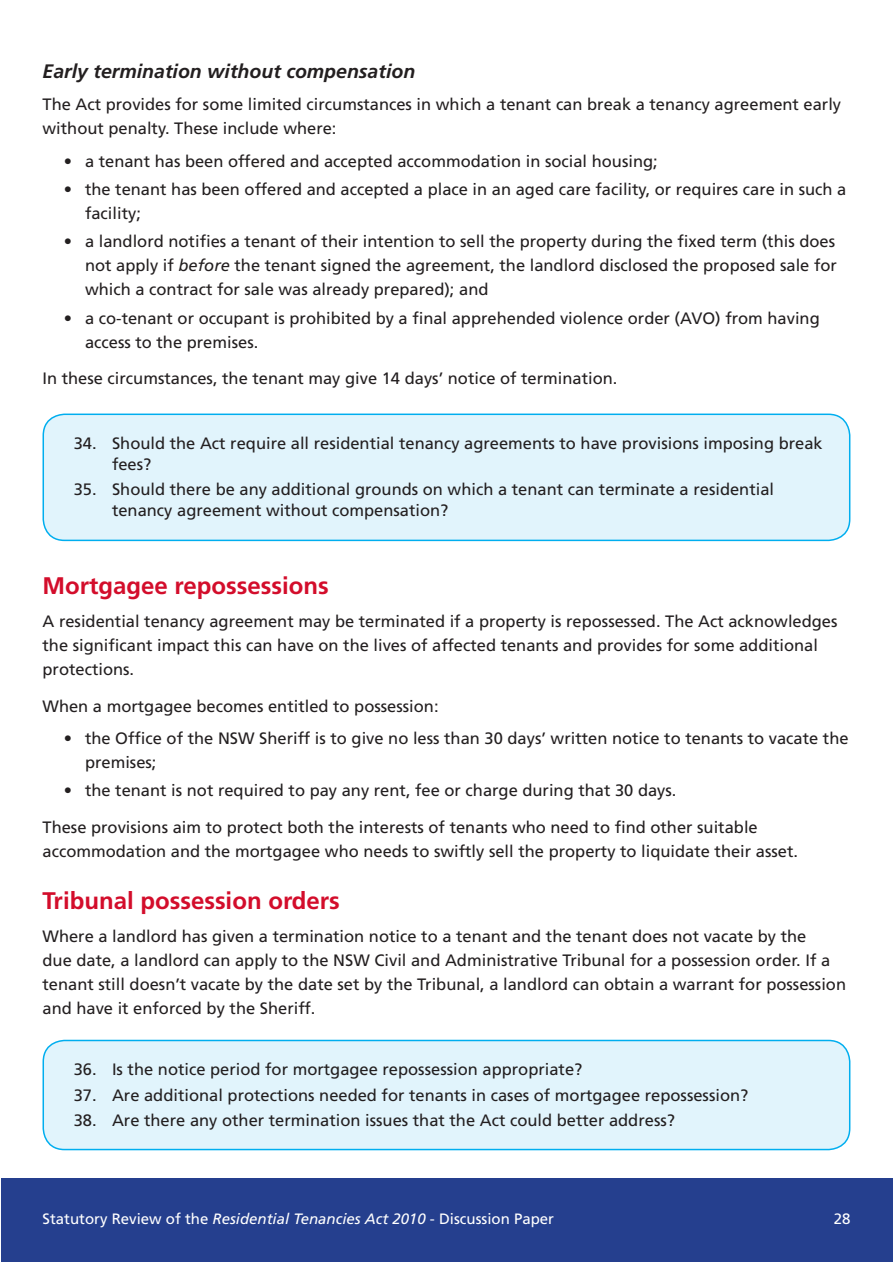
<style>
.page{position:relative;width:893px;height:1263px;background:#fff}
.page>*{position:absolute;margin:0;border:0;box-sizing:border-box;transform-origin:0 0}
.MS_Sub_Head_1{font:700 24px "Frutiger";color:#d30d2b}
.MS_Sub_Head_2{font:italic 700 19.5px "Frutiger";color:#231f20}
.MS_Body{font:16.5px/24px "Frutiger";color:#231f20}
.t1{font:15px "Frutiger";color:#fff}
.s1{font-style:italic}
</style>
<div class="page">
<div style="left:1px;top:1179px;width:891px;height:83px;background:#253f8e"></div>
<div style="left:43px;top:414px;width:807px;height:126px;background:#e1f4fc;border-radius:21px"></div>
<div style="left:43px;top:414px;width:807px;height:127px;border:2px solid #00aeef;border-radius:21px"></div>
<div style="left:43px;top:1040px;width:807px;height:109px;background:#e1f4fc;border-radius:21px"></div>
<div style="left:43px;top:1040px;width:807px;height:110px;border:2px solid #00aeef;border-radius:21px"></div>
<p class="MS_Sub_Head_2" style="left:43px;top:60px;width:374px">Early termination without compensation</p>
<p class="MS_Body" style="left:43px;top:93px;width:800px">The Act provides for some limited circumstances in which a tenant can break a tenancy agreement early without penalty. These include where:</p>
<p class="MS_Body" style="left:64px;top:149px;width:595px">• a tenant has been offered and accepted accommodation in social housing;</p>
<p class="MS_Body" style="left:85px;top:177px;width:763px;text-indent:-21px">• the tenant has been offered and accepted a place in an aged care facility, or requires care in such a facility;</p>
<p class="MS_Body" style="left:85px;top:230px;width:753px;text-align:justify;text-indent:-21px">• a landlord notifies a tenant of their intention to sell the property during the fixed term (this does not apply if <span class="s1">before</span> the tenant signed the agreement, the landlord disclosed the proposed sale for which a contract for sale was already prepared); and</p>
<p class="MS_Body" style="left:85px;top:306px;width:736px;text-indent:-21px">• a co-tenant or occupant is prohibited by a final apprehended violence order (AVO) from having access to the premises.</p>
<p class="MS_Body" style="left:43px;top:367px;width:576px">In these circumstances, the tenant may give 14 days’ notice of termination.</p>
<p class="MS_Body" style="left:112px;top:433px;width:712px;line-height:21px;text-indent:-38px">34. Should the Act require all residential tenancy agreements to have provisions imposing break fees?</p>
<p class="MS_Body" style="left:112px;top:479px;width:663px;line-height:21px;text-indent:-38px">35. Should there be any additional grounds on which a tenant can terminate a residential tenancy agreement without compensation?</p>
<p class="MS_Sub_Head_1" style="left:43px;top:572px;width:288px">Mortgagee repossessions</p>
<p class="MS_Body" style="left:43px;top:609px;width:796px">A residential tenancy agreement may be terminated if a property is repossessed. The Act acknowledges the significant impact this can have on the lives of affected tenants and provides for some additional protections.</p>
<p class="MS_Body" style="left:43px;top:694px;width:398px">When a mortgagee becomes entitled to possession:</p>
<p class="MS_Body" style="left:85px;top:726px;width:765px;text-indent:-21px">• the Office of the NSW Sheriff is to give no less than 30 days’ written notice to tenants to vacate the premises;</p>
<p class="MS_Body" style="left:64px;top:778px;width:614px">• the tenant is not required to pay any rent, fee or charge during that 30 days.</p>
<p class="MS_Body" style="left:43px;top:815px;width:757px">These provisions aim to protect both the interests of tenants who need to find other suitable accommodation and the mortgagee who needs to swiftly sell the property to liquidate their asset.</p>
<p class="MS_Sub_Head_1" style="left:43px;top:887px;width:299px">Tribunal possession orders</p>
<p class="MS_Body" style="left:43px;top:924px;width:805px">Where a landlord has given a termination notice to a tenant and the tenant does not vacate by the<br>due date, a landlord can apply to the NSW Civil and Administrative Tribunal for a possession order. If a tenant still doesn’t vacate by the date set by the Tribunal, a landlord can obtain a warrant for possession and have it enforced by the Sheriff.</p>
<p class="MS_Body" style="left:74px;top:1057px;width:510px">36. Is the notice period for mortgagee repossession appropriate?</p>
<p class="MS_Body" style="left:74px;top:1083px;width:676px">37. Are additional protections needed for tenants in cases of mortgagee repossession?</p>
<p class="MS_Body" style="left:74px;top:1108px;width:603px">38. Are there any other termination issues that the Act could better address?</p>
<p class="t1" style="left:43px;top:1210px;width:513px">Statutory Review of the <span class="s1">Residential Tenancies Act 2010</span> - Discussion Paper</p>
<p class="t1" style="left:834px;top:1210px;width:18px">28</p>
</div>
